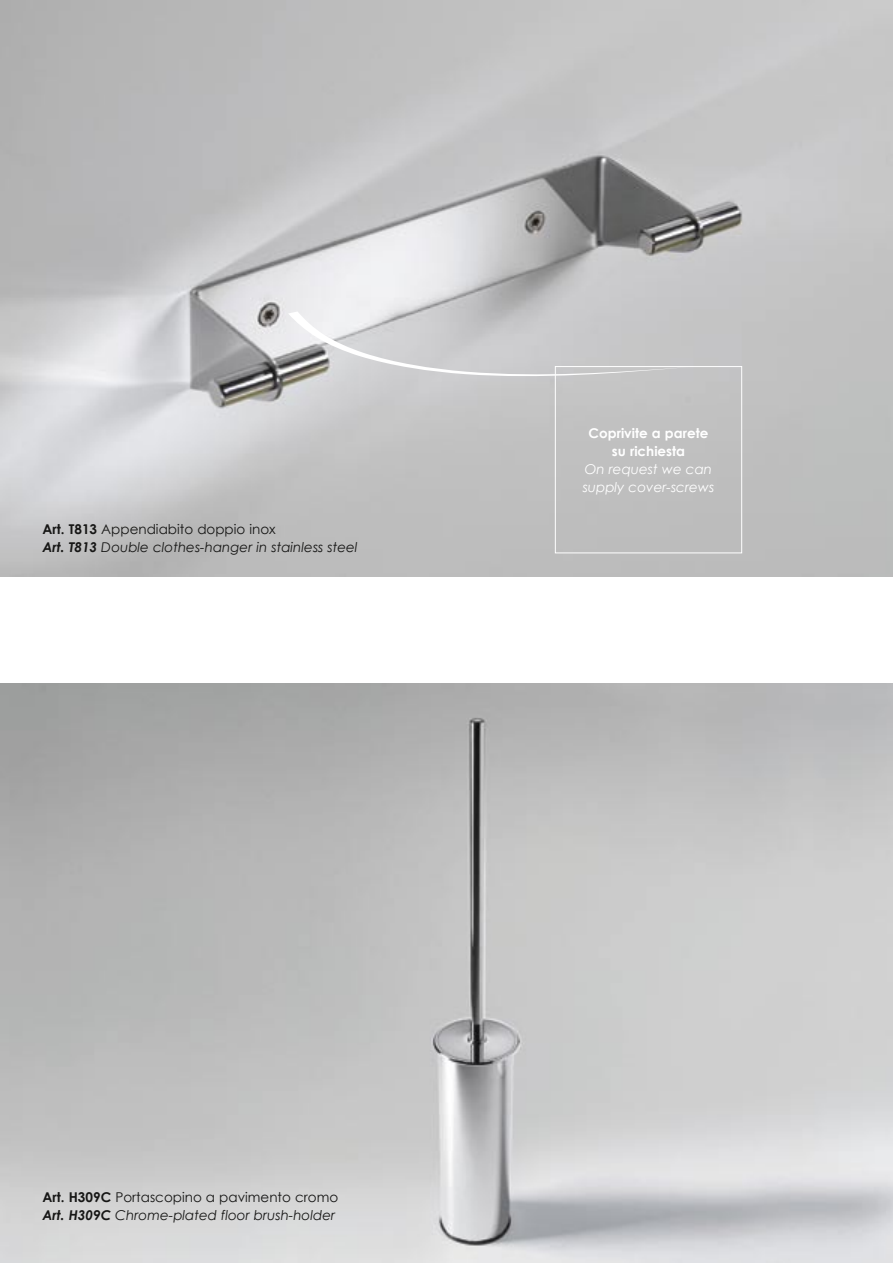
<style>
.page{position:relative;width:893px;height:1263px;background:#fff}
.page>*{position:absolute;margin:0;border:0;box-sizing:border-box;transform-origin:0 0}
.t1{font:15px "Century Gothic";color:#161615}
.t2{font:italic 13.5px "Century Gothic";color:#161615}
.t3{font:13.5px "Century Gothic";color:#161615}
.t4{font:italic 13.5px "Century Gothic";color:#fff}
.t5{font:700 13.5px/18px "Century Gothic";color:#fff;text-align:center}
.s1{font-weight:700}
</style>
<div class="page">
<img style="left:0;top:0;width:893px;height:576px">
<img style="left:0;top:684px;width:893px;height:579px">
<div style="left:555px;top:366px;width:187px;height:187px;border:1px solid #fff"></div>
<svg style="left:288px;top:311px;width:401px;height:68px;background:#ccccce"></svg>
<p class="t3" style="left:43px;top:520px;width:235px"><span class="s1">Art. T813</span> Appendiabito doppio inox</p>
<p class="t2" style="left:43px;top:538px;width:317px"><span class="s1">Art. T813</span> Double clothes-hanger in stainless steel</p>
<p class="t5" style="left:589px;top:424px;width:121px">Coprivite a parete su richiesta</p>
<p class="t4" style="left:585px;top:461px;width:129px">On request we can</p>
<p class="t4" style="left:583px;top:479px;width:133px">supply cover-screws</p>
<p class="t3" style="left:43px;top:1189px;width:297px"><span class="s1">Art. H309C</span> Portascopino a pavimento cromo</p>
<p class="t2" style="left:43px;top:1207px;width:295px"><span class="s1">Art. H309C</span> Chrome-plated floor brush-holder</p>
<p class="t1" style="left:43px;top:1206px;width:26px">156</p>
</div>
